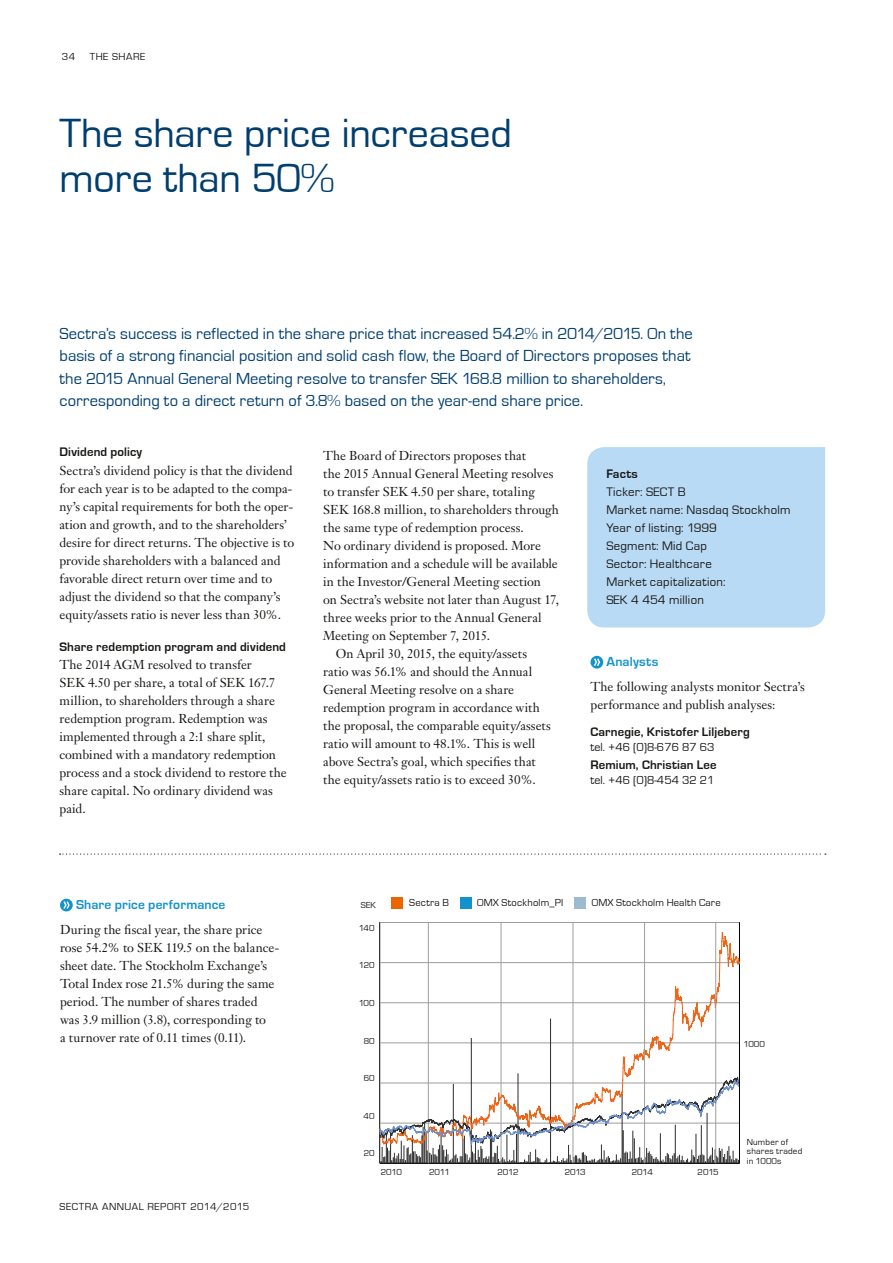
<style>
.page{position:relative;width:893px;height:1263px;background:#fff}
.page>*{position:absolute;margin:0;border:0;box-sizing:border-box;transform-origin:0 0}
.t1{font:42px/45px "Eurostile";letter-spacing:-.01em;color:#003e6f}
.t2{font:16.5px/22.5px "Eurostile";letter-spacing:.005em;color:#003e6f}
.t3{font:700 13.5px "Eurostile";letter-spacing:.01em;color:#1393ce}
.t4{font:12.75px/18px "Janson Text";color:#181816}
.t5{font:12.75px/18px "Eurostile";letter-spacing:.02em;color:#181816}
.t6{font:700 12.75px "Eurostile";letter-spacing:.01em;color:#181816}
.t7{font:12px "Eurostile";color:#181816}
.t8{font:10.5px "Eurostile";letter-spacing:.035em;color:#181816}
.t9{font:10.5px "Eurostile";letter-spacing:.055em;color:#181816}
.t10{font:9px "Eurostile";letter-spacing:-.005em;color:#181816}
.t11{font:9px/9.6px "Eurostile";letter-spacing:.02em;color:#181816}
.t12{font:4.65px "Verdana";color:#000}
.t13{font:4.2px "Verdana";color:#000}
</style>
<div class="page">
<div style="left:391px;top:897px;width:12px;height:12px;background:#ec6500"></div>
<div style="left:460px;top:897px;width:12px;height:12px;background:#1393ce"></div>
<div style="left:574px;top:897px;width:12px;height:12px;background:#9ebad0"></div>
<hr style="left:380px;top:922px;width:1px;height:241px;background:#000">
<hr style="left:380px;top:922px;width:359px;height:1px;background:#9d9d9c">
<hr style="left:739px;top:922px;width:1px;height:241px;background:#000">
<hr style="left:428px;top:923px;width:1px;height:240px;background:#9d9d9c">
<hr style="left:501px;top:923px;width:1px;height:240px;background:#9d9d9c">
<hr style="left:573px;top:923px;width:1px;height:240px;background:#9d9d9c">
<hr style="left:644px;top:923px;width:1px;height:240px;background:#9d9d9c">
<hr style="left:715px;top:923px;width:1px;height:240px;background:#9d9d9c">
<svg style="left:380px;top:932px;width:360px;height:232px"></svg>
<svg style="left:60px;top:899px;width:13px;height:12px"></svg>
<svg style="left:63px;top:901px;width:7px;height:8px"></svg>
<div style="left:587px;top:447px;width:238px;height:180px;background:#b9daf4"></div>
<svg style="left:590px;top:656px;width:13px;height:13px"></svg>
<svg style="left:594px;top:658px;width:6px;height:8px"></svg>
<svg style="left:60px;top:853px;width:766px;height:2px"></svg>
<p class="t8" style="left:62px;top:50px;width:15px">34</p>
<p class="t9" style="left:90px;top:50px;width:57px">THE SHARE</p>
<h1 class="t1" style="left:60px;top:112px;width:454px">The share price increased more than 50%</h1>
<p class="t2" style="left:60px;top:322px;width:635px">Sectra’s success is reflected in the share price that increased 54.2% in 2014/2015. On the basis of a strong financial position and solid cash flow, the Board of Directors proposes that the 2015 Annual General Meeting resolve to transfer SEK 168.8 million to shareholders, corresponding to a direct return of 3.8% based on the year-end share price.</p>
<p class="t6" style="left:60px;top:444px;width:84px">Dividend policy</p>
<p class="t4" style="left:60px;top:462px;width:236px">Sectra’s dividend policy is that the dividend for each year is to be adapted to the compa&shy;ny’s capital requirements for both the oper&shy;ation and growth, and to the shareholders’ desire for direct returns. The objective is to provide shareholders with a balanced and favorable direct return over time and to adjust the dividend so that the company’s equity/assets ratio is never less than 30%.</p>
<p class="t6" style="left:60px;top:639px;width:228px">Share redemption program and dividend</p>
<p class="t4" style="left:60px;top:655px;width:229px">The 2014 AGM resolved to transfer<br>SEK 4.50 per share, a total of SEK 167.7 million, to shareholders through a share redemption program. Redemption was implemented through a 2:1 share split, combined with a mandatory redemption process and a stock dividend to restore the share capital. No ordinary dividend was paid.</p>
<p class="t4" style="left:323px;top:447px;width:204px">The Board of Directors proposes that</p>
<p class="t4" style="left:323px;top:465px;width:232px">the 2015 Annual General Meeting resolves</p>
<p class="t4" style="left:323px;top:483px;width:213px">to transfer SEK 4.50 per share, totaling</p>
<p class="t4" style="left:323px;top:501px;width:237px">SEK 168.8 million, to shareholders through</p>
<p class="t4" style="left:323px;top:519px;width:202px">the same type of redemption process.</p>
<p class="t4" style="left:323px;top:537px;width:219px">No ordinary dividend is proposed. More</p>
<p class="t4" style="left:323px;top:555px;width:236px">information and a schedule will be available</p>
<p class="t4" style="left:323px;top:573px;width:219px">in the Investor/General Meeting section</p>
<p class="t4" style="left:323px;top:591px;width:237px">on Sectra’s website not later than August 17,</p>
<p class="t4" style="left:323px;top:609px;width:220px">three weeks prior to the Annual General</p>
<p class="t4" style="left:323px;top:627px;width:168px">Meeting on September 7, 2015.</p>
<p class="t4" style="left:336px;top:645px;width:193px">On April 30, 2015, the equity/assets</p>
<p class="t4" style="left:323px;top:663px;width:211px">ratio was 56.1% and should the Annual</p>
<p class="t4" style="left:323px;top:681px;width:192px">General Meeting resolve on a share</p>
<p class="t4" style="left:323px;top:699px;width:218px">redemption program in accordance with</p>
<p class="t4" style="left:323px;top:717px;width:229px">the proposal, the comparable equity/assets</p>
<p class="t4" style="left:323px;top:735px;width:214px">ratio will amount to 48.1%. This is well</p>
<p class="t4" style="left:323px;top:753px;width:214px">above Sectra’s goal, which specifies that</p>
<p class="t4" style="left:323px;top:771px;width:214px">the equity/assets ratio is to exceed 30%.</p>
<p class="t6" style="left:606px;top:467px;width:33px">Facts</p>
<p class="t5" style="left:606px;top:483px;width:186px">Ticker: SECT B<br>Market name: Nasdaq Stockholm<br>Year of listing: 1999<br>Segment: Mid Cap<br>Sector: Healthcare<br>Market capitalization:<br>SEK 4 454 million</p>
<p class="t3" style="left:607px;top:655px;width:53px">Analysts</p>
<p class="t4" style="left:590px;top:678px;width:216px">The following analysts monitor Sectra’s performance and publish analyses:</p>
<p class="t6" style="left:590px;top:725px;width:161px">Carnegie, Kristofer Liljeberg</p>
<p class="t7" style="left:590px;top:740px;width:125px">tel. +46 (0)8-676 87 63</p>
<p class="t6" style="left:590px;top:758px;width:128px">Remium, Christian Lee</p>
<p class="t7" style="left:590px;top:773px;width:125px">tel. +46 (0)8-454 32 21</p>
<p class="t3" style="left:76px;top:897px;width:151px">Share price performance</p>
<p class="t4" style="left:60px;top:921px;width:221px">During the fiscal year, the share price rose 54.2% to SEK 119.5 on the balance&shy;sheet date. The Stockholm Exchange’s Total Index rose 21.5% during the same period. The number of shares traded was 3.9 million (3.8), corresponding to<br>a turnover rate of 0.11 times (0.11).</p>
<p class="t8" style="left:60px;top:1201px;width:191px">SECTRA ANNUAL REPORT 2014/2015</p>
<p class="t10" style="left:361px;top:900px;width:17px">SEK</p>
<p class="t10" style="left:359px;top:923px;width:17px">140</p>
<p class="t10" style="left:359px;top:960px;width:17px">120</p>
<p class="t10" style="left:359px;top:998px;width:17px">100</p>
<p class="t10" style="left:364px;top:1036px;width:12px">80</p>
<p class="t10" style="left:364px;top:1073px;width:12px">60</p>
<p class="t10" style="left:364px;top:1111px;width:13px">40</p>
<p class="t10" style="left:364px;top:1148px;width:12px">20</p>
<p class="t12" style="left:370px;top:958px;width:10px">120</p>
<p class="t12" style="left:370px;top:999px;width:10px">100</p>
<p class="t12" style="left:370px;top:1039px;width:7px">80</p>
<p class="t12" style="left:370px;top:1079px;width:7px">60</p>
<p class="t8" style="left:409px;top:897px;width:41px">Sectra B</p>
<p class="t8" style="left:477px;top:897px;width:87px">OMX Stockholm_PI</p>
<p class="t8" style="left:592px;top:897px;width:130px">OMX Stockholm Health Care</p>
<p class="t13" style="left:406px;top:903px;width:42px">OMX Stockholm_PI</p>
<p class="t12" style="left:377px;top:1166px;width:13px">2010</p>
<p class="t12" style="left:425px;top:1166px;width:13px">2011</p>
<p class="t12" style="left:498px;top:1166px;width:13px">2012</p>
<p class="t12" style="left:570px;top:1166px;width:13px">2013</p>
<p class="t12" style="left:641px;top:1166px;width:13px">2014</p>
<p class="t12" style="left:713px;top:1166px;width:13px">2015</p>
<p class="t10" style="left:381px;top:1167px;width:23px">2010</p>
<p class="t10" style="left:429px;top:1167px;width:22px">2011</p>
<p class="t10" style="left:497px;top:1167px;width:23px">2012</p>
<p class="t10" style="left:565px;top:1167px;width:23px">2013</p>
<p class="t10" style="left:632px;top:1167px;width:23px">2014</p>
<p class="t10" style="left:698px;top:1167px;width:22px">2015</p>
<p class="t10" style="left:743px;top:1039px;width:23px">1000</p>
<p class="t11" style="left:747px;top:1137px;width:57px">Number of shares traded in 1000s</p>
</div>
